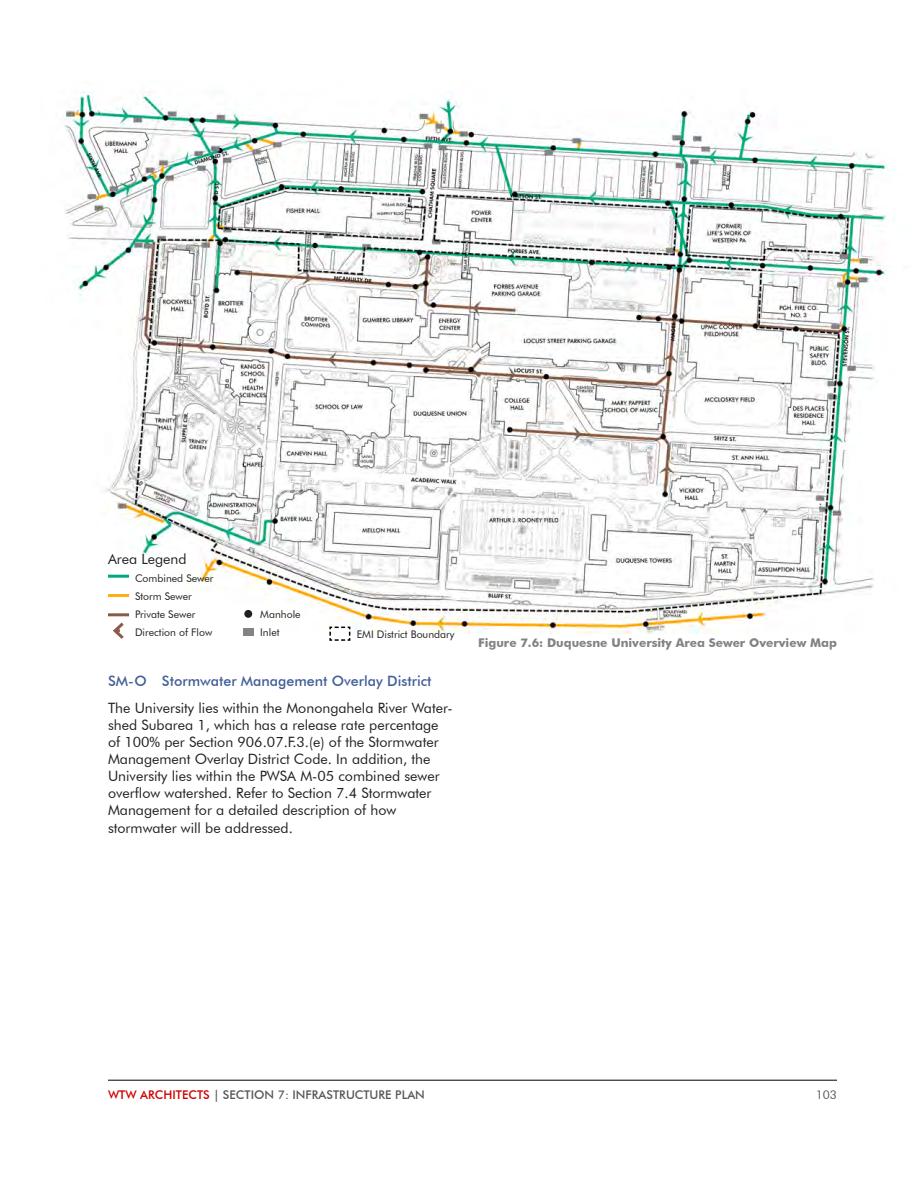
<style>
.page{position:relative;width:918px;height:1188px;background:#fff}
.page>*{position:absolute;margin:0;border:0;box-sizing:border-box;transform-origin:0 0}
.t1{font:14.25px/17.1px "Futura BT";color:#231f20}
.Paragraph_Heading{font:500 14.25px "Futura BT";color:#435f97}
.Caption_R{font:700 12px "Futura BT";color:#808285}
.t2{font:500 12px "Futura BT";color:#57585a}
.t3{font:12px "Futura BT";color:#57585a}
.Legend{font:10.5px "Futura BT";color:#231f20}
.s1{color:#c00}
</style>
<div class="page">
<hr style="left:108px;top:1080px;width:729px;height:1px;background:#000">
<img style="left:63px;top:91px;width:831px;height:543px">
<hr style="left:108px;top:575px;width:21px;height:3px;background:#00a884">
<hr style="left:108px;top:594px;width:21px;height:3px;background:#ffaf15">
<hr style="left:108px;top:613px;width:21px;height:3px;background:#885b46">
<svg style="left:111px;top:619px;width:16px;height:20px"></svg>
<div style="left:244px;top:610px;width:8px;height:8px;background:#231f20;border-radius:50%"></div>
<div style="left:243px;top:628px;width:11px;height:8px;background:#828483"></div>
<svg style="left:329px;top:626px;width:22px;height:15px"></svg>
<p class="t1" style="left:108px;top:551px;width:80px">Area Legend</p>
<p class="Legend" style="left:135px;top:572px;width:80px">Combined Sewer</p>
<p class="Legend" style="left:135px;top:590px;width:58px">Storm Sewer</p>
<p class="Legend" style="left:135px;top:608px;width:62px">Private Sewer</p>
<p class="Legend" style="left:135px;top:626px;width:79px">Direction of Flow</p>
<p class="Legend" style="left:260px;top:608px;width:42px">Manhole</p>
<p class="Legend" style="left:260px;top:626px;width:21px">Inlet</p>
<p class="Legend" style="left:357px;top:628px;width:99px">EMI District Boundary</p>
<p class="Paragraph_Heading" style="left:108px;top:672px;width:325px">SM-O Stormwater Management Overlay District</p>
<p class="t1" style="left:108px;top:699px;width:346px">The University lies within the Monongahela River Water&shy;shed Subarea 1, which has a release rate percentage of 100% per Section 906.07.F.3.(e) of the Stormwater Management Overlay District Code. In addition, the University lies within the PWSA M-05 combined sewer overflow watershed. Refer to Section 7.4 Stormwater Management for a detailed description of how stormwater will be addressed.</p>
<p class="Caption_R" style="left:478px;top:635px;width:360px">Figure 7.6: Duquesne University Area Sewer Overview Map</p>
<p class="t2" style="left:108px;top:1087px;width:318px"><span class="s1">WTW ARCHITECTS</span> | SECTION 7: INFRASTRUCTURE PLAN</p>
<p class="t3" style="left:816px;top:1087px;width:23px">103</p>
</div>
